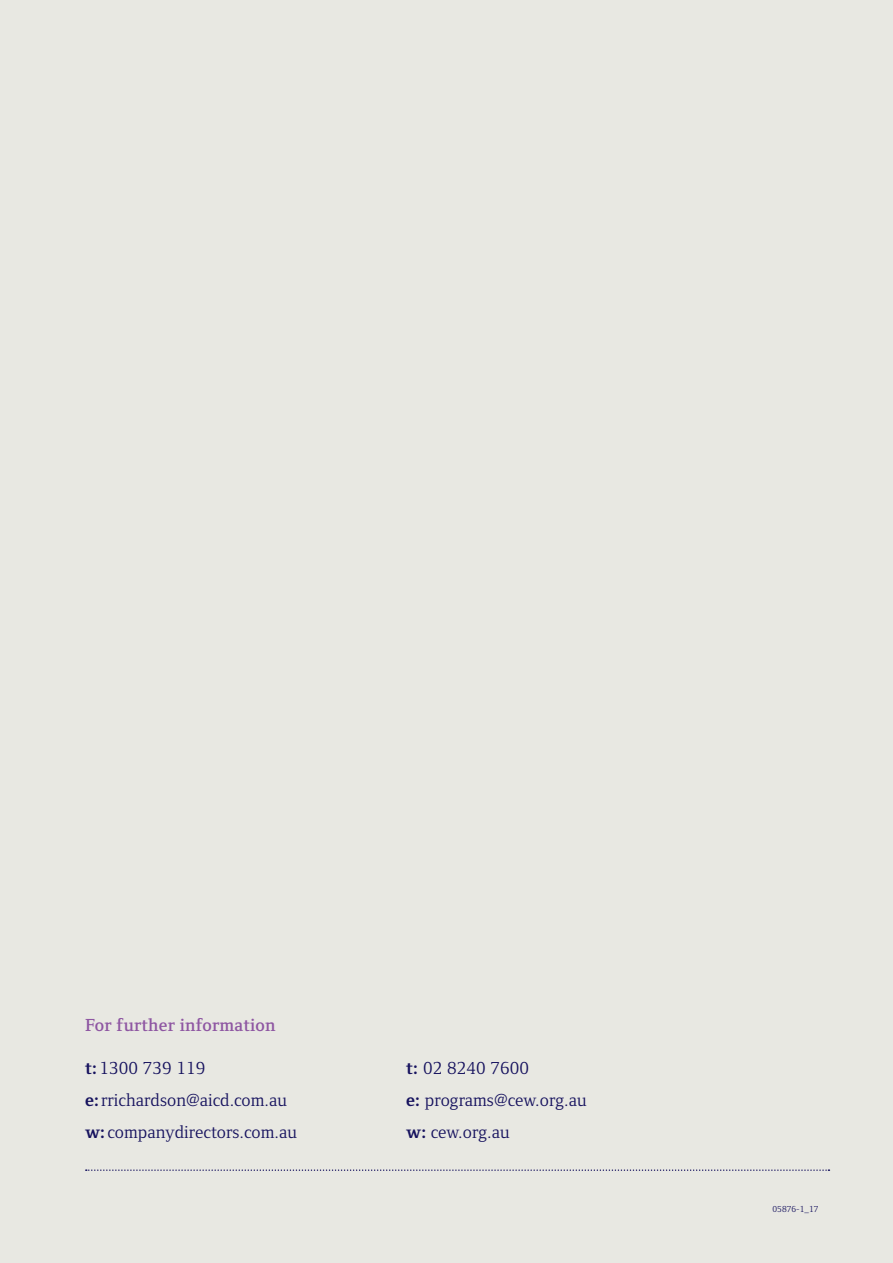
<style>
.page{position:relative;width:893px;height:1263px;background:#e8e8e2}
.page>*{position:absolute;margin:0;border:0;box-sizing:border-box;transform-origin:0 0}
.t1{font:18px/32px "Foundry Form Serif";letter-spacing:.005em;color:#16125e}
.t2{font:600 18px "Foundry Form Serif";letter-spacing:.01em;color:#8e56a2}
.t3{font:9px "Foundry Form Serif";color:#16125e}
.s1{font-weight:700}
</style>
<div class="page">
<svg style="left:86px;top:1169px;width:743px;height:2px"></svg>
<p class="t2" style="left:85px;top:1018px;width:192px">For further information</p>
<p class="t1" style="left:85px;top:1053px;width:214px"><span class="s1">t:</span> 1300 739 119<br><span class="s1">e:</span> rrichardson@aicd.com.au <span class="s1">w:</span> companydirectors.com.au</p>
<p class="t1" style="left:406px;top:1053px;width:182px"><span class="s1">t:</span> 02 8240 7600<br><span class="s1">e:</span> programs@cew.org.au <span class="s1">w:</span> cew.org.au</p>
<p class="t3" style="left:772px;top:1205px;width:48px">05876-1_17</p>
</div>
